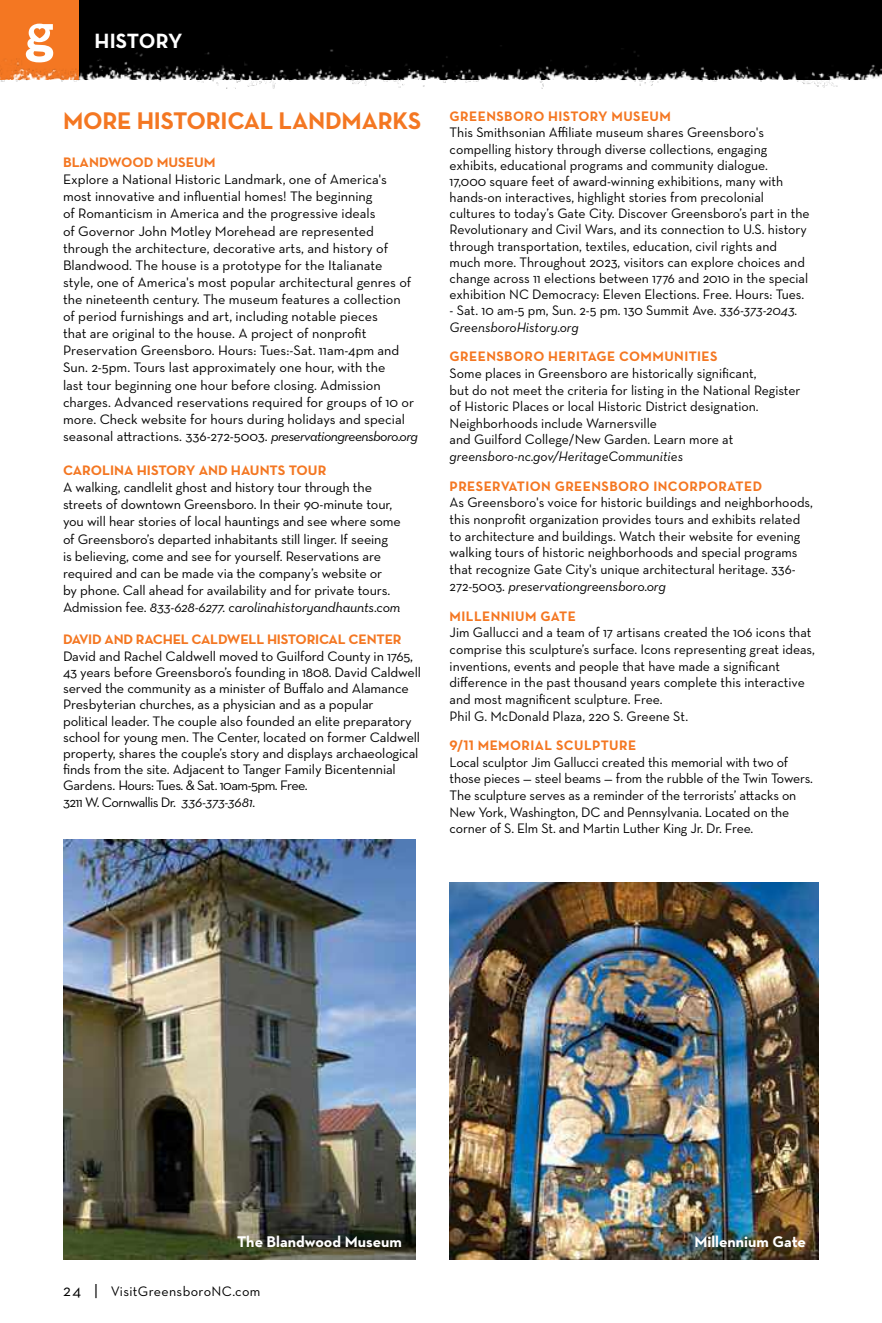
<style>
.page{position:relative;width:882px;height:1323px;background:#fff}
.page>*{position:absolute;margin:0;border:0;box-sizing:border-box;transform-origin:0 0}
.t1{font:700 24.5px "Neutraface Text";letter-spacing:-.01em;color:#f47722}
.t2{font:700 21px "Neutraface Text";color:#fff}
.t3{font:700 15.75px "Neutraface Text";color:#fff}
.t4{font:14px/17.2px "Neutraface Text";letter-spacing:-.005em;color:#000}
.t5{font:700 14px "Neutraface Text";letter-spacing:.02em;color:#f47722}
.t6{font:700 14px "Neutraface Text";color:#f47722}
.t7{font:700 14px "Neutraface Text";letter-spacing:-.015em;color:#f47722}
.t8{font:italic 14px "Neutraface Text";color:#000}
.t9{font:14px "Neutraface Text";letter-spacing:.025em;color:#000}
.s1{font-style:italic}
.s2{font-size:16.62px}
</style>
<div class="page">
<div style="left:0;top:0;width:882px;height:80px;background:#000"></div>
<div style="left:0;top:0;width:79px;height:80px;background:#f47722"></div>
<svg style="left:27px;top:24px;width:26px;height:22px"></svg>
<img style="left:0;top:46px;width:881px;height:42px">
<hr style="left:881px;top:0;width:1px;height:1323px;background:#000">
<img style="left:63px;top:839px;width:353px;height:421px">
<img style="left:450px;top:882px;width:369px;height:378px">
<h2 class="t2" style="left:94px;top:27px;width:89px">HISTORY</h2>
<h1 class="t1" style="left:63px;top:105px;width:609px">MORE HISTORICAL LANDMARKS <sup>GREENSBORO</sup> <sup>HISTORY</sup> <sup>MUSEUM</sup></h1>
<p class="t4" style="left:450px;top:124px;width:361px;line-height:16.1px">This Smithsonian Affiliate museum shares Greensboro's compelling history through diverse collections, engaging exhibits, educational programs and community dialogue.<br>17,000 square feet of award-winning exhibitions, many with hands-on interactives, highlight stories from precolonial cultures to today’s Gate City. Discover Greensboro’s part in the Revolutionary and Civil Wars, and its connection to U.S. history through transportation, textiles, education, civil rights and much more. Throughout 2023, visitors can explore choices and change across 11 elections between 1776 and 2010 in the special exhibition NC Democracy: Eleven Elections. Free. Hours: Tues.</p>
<p class="t4" style="left:450px;top:302px;width:349px;line-height:16.1px">- Sat. 10 am-5 pm, Sun. 2-5 pm. 130 Summit Ave. <span class="s1">336-373-2043.<br>GreensboroHistory.org</span></p>
<p class="t5" style="left:450px;top:348px;width:270px">GREENSBORO HERITAGE COMMUNITIES</p>
<p class="t4" style="left:450px;top:365px;width:352px;line-height:16.6px">Some places in Greensboro are historically significant,<br>but do not meet the criteria for listing in the National Register of Historic Places or local Historic District designation.<br>Neighborhoods include Warnersville<br>and Guilford College/New Garden. Learn more at</p>
<p class="t8" style="left:450px;top:447px;width:235px">greensboro-nc.gov/HeritageCommunities</p>
<p class="t5" style="left:450px;top:477px;width:314px">PRESERVATION GREENSBORO INCORPORATED</p>
<p class="t4" style="left:450px;top:494px;width:365px">As Greensboro's voice for historic buildings and neighborhoods, this nonprofit organization provides tours and exhibits related to architecture and buildings. Watch their website for evening walking tours of historic neighborhoods and special programs that recognize Gate City's unique architectural heritage. 336- 272-5003. <span class="s1">preservationgreensboro.org</span></p>
<p class="t5" style="left:450px;top:607px;width:128px">MILLENNIUM GATE</p>
<p class="t4" style="left:450px;top:624px;width:367px;line-height:16.6px">Jim Gallucci and a team of 17 artisans created the 106 icons that comprise this sculpture’s surface. Icons representing great ideas, inventions, events and people that have made a significant difference in the past thousand years complete this interactive and most magnificent sculpture. Free.<br>Phil G. McDonald Plaza, 220 S. Greene St.</p>
<p class="t5" style="left:450px;top:736px;width:188px">9/11 MEMORIAL SCULPTURE</p>
<p class="t4" style="left:450px;top:754px;width:365px;line-height:16.6px">Local sculptor Jim Gallucci created this memorial with two of those pieces — steel beams — from the rubble of the Twin Towers.<br>The sculpture serves as a reminder of the terrorists’ attacks on New York, Washington, DC and Pennsylvania. Located on the corner of S. Elm St. and Martin Luther King Jr. Dr. Free.</p>
<p class="t6" style="left:63px;top:153px;width:154px">BLANDWOOD MUSEUM</p>
<p class="t4" style="left:63px;top:171px;width:357px">Explore a National Historic Landmark, one of America's most innovative and influential homes! The beginning<br>of Romanticism in America and the progressive ideals<br>of Governor John Motley Morehead are represented through the architecture, decorative arts, and history of Blandwood. The house is a prototype for the Italianate<br>style, one of America's most popular architectural genres of the nineteenth century. The museum features a collection<br>of period furnishings and art, including notable pieces<br>that are original to the house. A project of nonprofit Preservation Greensboro. Hours: Tues:-Sat. 11am-4pm and Sun. 2-5pm. Tours last approximately one hour, with the<br>last tour beginning one hour before closing. Admission charges. Advanced reservations required for groups of 10 or more. Check website for hours during holidays and special seasonal attractions. 336-272-5003. <span class="s1">preservationgreensboro.org</span></p>
<p class="t6" style="left:63px;top:461px;width:265px">CAROLINA HISTORY AND HAUNTS TOUR</p>
<p class="t4" style="left:63px;top:479px;width:339px">A walking, candlelit ghost and history tour through the streets of downtown Greensboro. In their 90-minute tour, you will hear stories of local hauntings and see where some of Greensboro’s departed inhabitants still linger. If seeing<br>is believing, come and see for yourself. Reservations are required and can be made via the company’s website or<br>by phone. Call ahead for availability and for private tours.<br>Admission fee. <span class="s1">833-628-6277. carolinahistoryandhaunts.com</span></p>
<p class="t7" style="left:63px;top:631px;width:340px">DAVID AND RACHEL CALDWELL HISTORICAL CENTER</p>
<p class="t4" style="left:63px;top:648px;width:360px;line-height:16.3px">David and Rachel Caldwell moved to Guilford County in 1765, 43 years before Greensboro’s founding in 1808. David Caldwell served the community as a minister of Buffalo and Alamance Presbyterian churches, as a physician and as a popular political leader. The couple also founded an elite preparatory school for young men. The Center, located on former Caldwell property, shares the couple’s story and displays archaeological finds from the site. Adjacent to Tanger Family Bicentennial Gardens. Hours: Tues. &amp; Sat. 10am-5pm. Free.<br>3211 W. Cornwallis Dr. <span class="s1">336-373-3681.</span></p>
<p class="t3" style="left:237px;top:1232px;width:166px">The Blandwood Museum</p>
<p class="t3" style="left:694px;top:1232px;width:113px">Millennium Gate</p>
<p class="t9" style="left:63px;top:1283px;width:199px"><span class="s2">24 |</span> VisitGreensboroNC.com</p>
</div>
